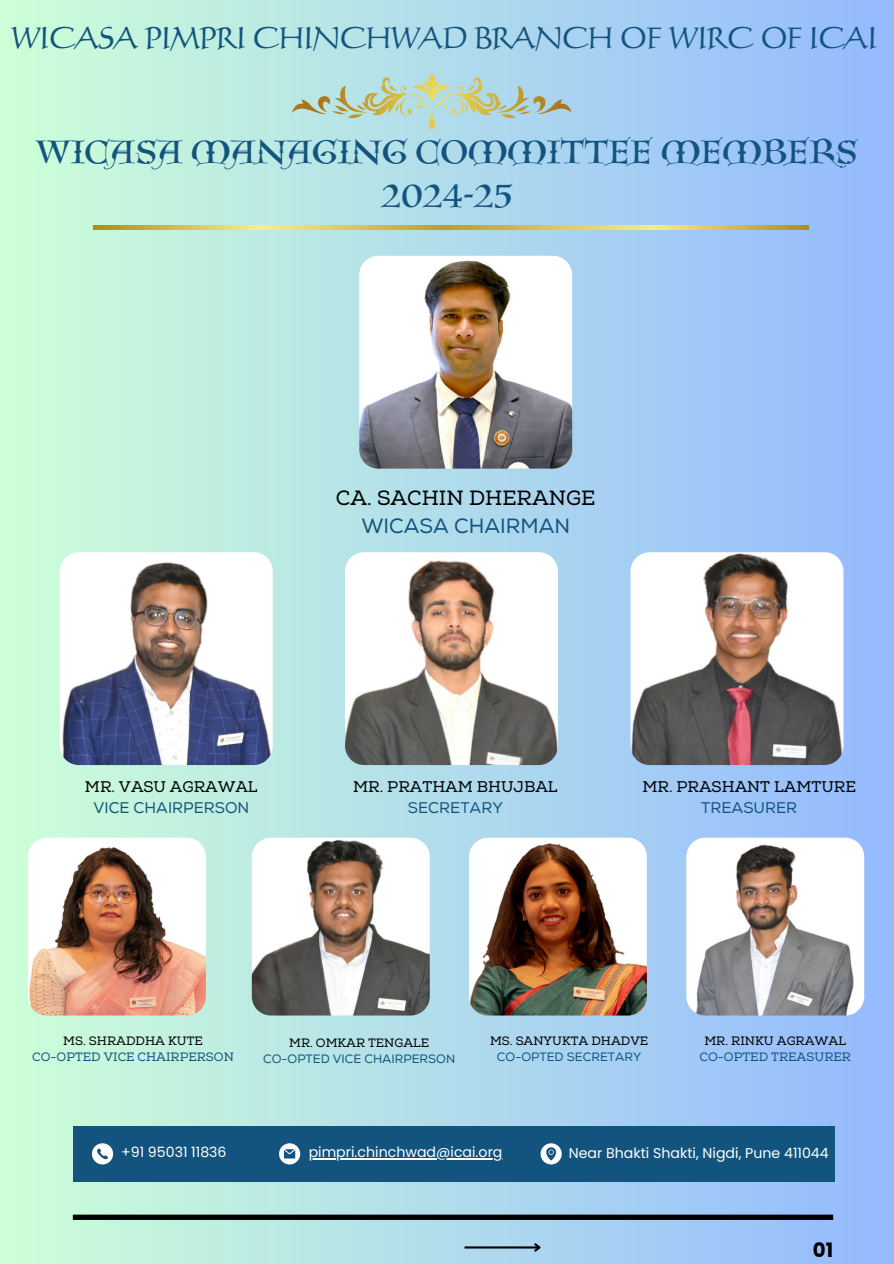
<style>
.page{position:relative;width:894px;height:1264px;background:#fff}
.page>*{position:absolute;margin:0;border:0;box-sizing:border-box;transform-origin:0 0}
.t1{font:31.5px/43.8px "Lombardic Capitals Std";color:#13547e;text-align:center}
.t2{font:28.95px "Codex Com";color:#13547e}
.t3{font:20.55px/28.2px "Nexa Slab";color:#000;text-align:center}
.t4{font:700 19.8px "Poppins";color:#000}
.t5{font:15.45px/21.3px "Nexa Slab";color:#000;text-align:center}
.t6{font:15.45px/21.3px "Nexa";color:#13547e;text-align:center}
.t7{font:14.1px "Poppins";color:#fff}
.t8{font:12.15px "Nexa Slab";color:#000}
.t9{font:12.15px "Nexa Slab";color:#13547e}
.t10{font:12.15px "Nexa";color:#13547e}
.s1{font-family:"Nexa";color:#13547e}
.s2{font-family:"Nexa Slab";color:#000}
</style>
<div class="page">
<div style="left:0;top:0;width:893px;height:1263px;background:linear-gradient(to right,#cdffd8,#94b9fe)"></div>
<svg style="left:291px;top:74px;width:280px;height:55px;background:#b6d5cc"></svg>
<img style="left:94px;top:225px;width:714px;height:5px">
<img style="left:359px;top:256px;width:213px;height:212px">
<img style="left:630px;top:552px;width:213px;height:213px">
<img style="left:345px;top:552px;width:212px;height:213px">
<img style="left:60px;top:552px;width:213px;height:213px">
<img style="left:686px;top:837px;width:178px;height:178px">
<img style="left:28px;top:837px;width:178px;height:178px">
<img style="left:252px;top:837px;width:177px;height:178px">
<img style="left:469px;top:837px;width:177px;height:178px">
<div style="left:73px;top:1125px;width:761px;height:56px;background:#13547e"></div>
<div style="left:73px;top:1214px;width:759px;height:5px;background:#000"></div>
<hr style="left:464px;top:1246px;width:75px;height:2px;background:#000">
<svg style="left:532px;top:1241px;width:11px;height:12px"></svg>
<svg style="left:92px;top:1143px;width:21px;height:21px"></svg>
<svg style="left:279px;top:1143px;width:21px;height:21px"></svg>
<svg style="left:540px;top:1143px;width:21px;height:21px"></svg>
<hr style="left:308px;top:1158px;width:194px;height:1px;background:#fff">
<p class="t2" style="left:11px;top:21px;width:867px">WICASA PIMPRI CHINCHWAD BRANCH OF WIRC OF ICAI</p>
<p class="t1" style="left:36px;top:132px;width:822px">WICASA MANAGING COMMITTEE MEMBERS<br>2024-25</p>
<p class="t3" style="left:336px;top:484px;width:261px">CA. SACHIN DHERANGE<br><span class="s1">WICASA CHAIRMAN</span></p>
<p class="t6" style="left:85px;top:776px;width:174px"><span class="s2">MR. VASU AGRAWAL<br></span>VICE CHAIRPERSON</p>
<p class="t5" style="left:353px;top:776px;width:206px">MR. PRATHAM BHUJBAL<br><span class="s1">SECRETARY</span></p>
<p class="t5" style="left:642px;top:776px;width:215px">MR. PRASHANT LAMTURE<br><span class="s1">TREASURER</span></p>
<p class="t8" style="left:63px;top:1033px;width:141px">MS. SHRADDHA KUTE</p>
<p class="t9" style="left:32px;top:1049px;width:203px">CO-OPTED VICE CHAIRPERSON</p>
<p class="t8" style="left:289px;top:1035px;width:141px">MR. OMKAR TENGALE</p>
<p class="t10" style="left:263px;top:1051px;width:193px">CO-OPTED VICE CHAIRPERSON</p>
<p class="t8" style="left:490px;top:1033px;width:160px">MS. SANYUKTA DHADVE</p>
<p class="t10" style="left:497px;top:1049px;width:146px">CO-OPTED SECRETARY</p>
<h5 class="t8" style="left:704px;top:1033px;width:143px">MR. RINKU AGRAWAL</h5>
<p class="t9" style="left:699px;top:1049px;width:153px">CO-OPTED TREASURER</p>
<h4 class="t7" style="left:121px;top:1142px;width:107px">+91 95031 11836</h4>
<h4 class="t7" style="left:308px;top:1142px;width:195px">pimpri.chinchwad@icai.org</h4>
<p class="t7" style="left:568px;top:1143px;width:261px">Near Bhakti Shakti, Nigdi, Pune 411044</p>
<h4 class="t4" style="left:812px;top:1235px;width:22px">01</h4>
</div>
